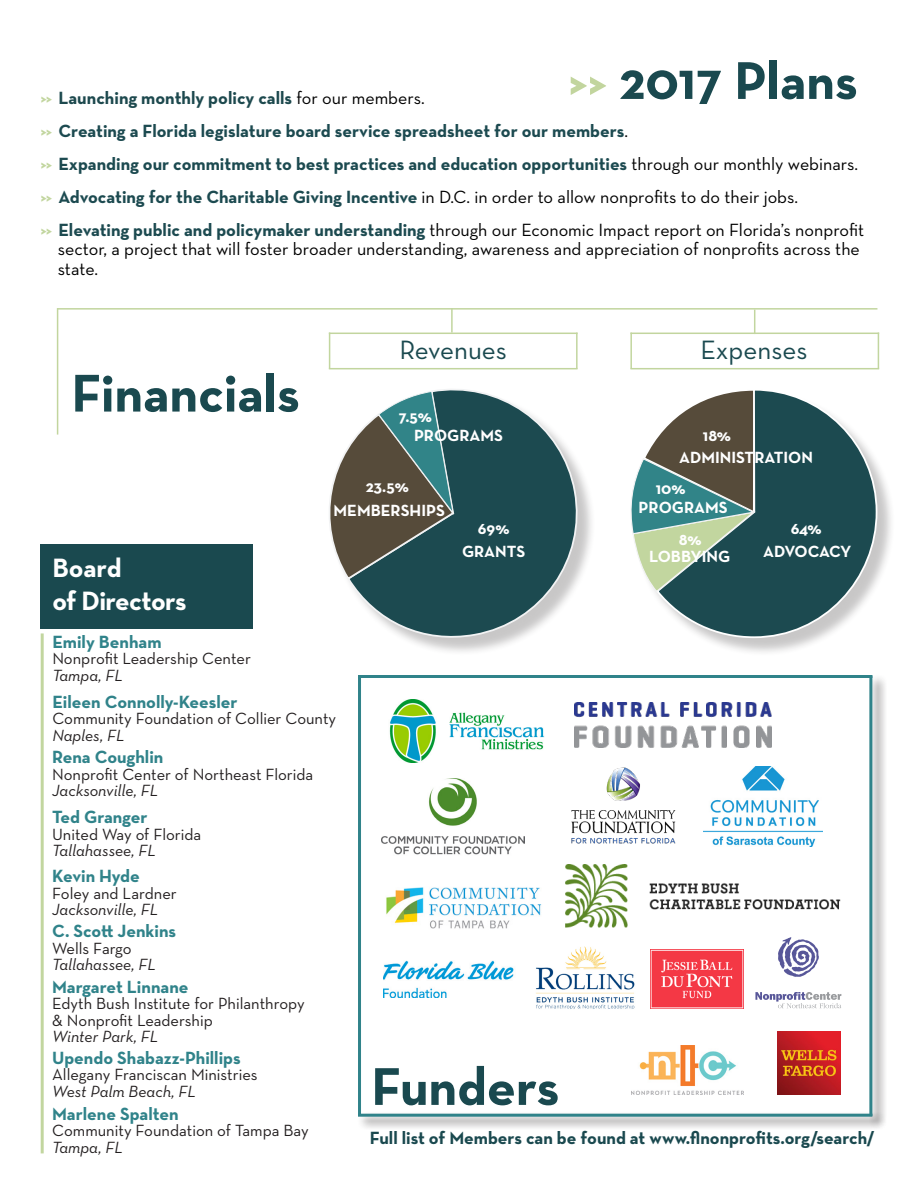
<style>
.page{position:relative;width:918px;height:1188px;background:#fff}
.page>*{position:absolute;margin:0;border:0;box-sizing:border-box;transform-origin:0 0}
.t1{font:700 54px "Neutraface Text";color:#1a494f}
.t2{font:27px "Neutraface Text";color:#1a494f}
.t3{font:700 27px "Neutraface Text";letter-spacing:-.02em;color:#fff}
.t4{font:18px/19.5px "Neutraface Text";color:#000}
.t5{font:700 18px "Neutraface Text";color:#1c4a50}
.t6{font:700 18px "Neutraface Text";color:#30838a}
.t7{font:700 18px "Neutraface Text";color:#1a494f}
.t8{font:700 18px "Neutraface Text";color:#1d494e}
.t9{font:16.5px "Neutraface Text";color:#231f20}
.t10{font:italic 16.5px "Neutraface Text";color:#231f20}
.t11{font:700 16.5px "Neutraface Text";color:#fff}
.t12{font:700 16.5px "Neutraface Text";letter-spacing:-.03em;color:#fff}
.s1{color:#c2d59e}
.s2{color:#c2d69f}
.s3{font-weight:400;color:#000}
.s4{font-weight:700;color:#c2d69f}
.s5{font-weight:700;color:#1c4a50}
</style>
<div class="page">
<div style="left:41px;top:544px;width:212px;height:85px;background:#1a494f"></div>
<div style="left:331px;top:391px;width:265px;height:265px;background:#231f20;opacity:.25"></div>
<svg style="left:346px;top:389px;width:243px;height:257px"></svg>
<svg style="left:329px;top:391px;width:127px;height:190px"></svg>
<div style="left:633px;top:391px;width:263px;height:266px;background:#231f20;opacity:.25"></div>
<svg style="left:655px;top:390px;width:223px;height:249px"></svg>
<svg style="left:631px;top:390px;width:125px;height:203px"></svg>
<img style="left:383px;top:961px;width:131px;height:36px">
<img style="left:381px;top:778px;width:143px;height:77px">
<svg style="left:778px;top:937px;width:41px;height:40px"></svg>
<svg style="left:755px;top:992px;width:86px;height:16px"></svg>
<img style="left:536px;top:946px;width:99px;height:63px">
<img style="left:389px;top:699px;width:156px;height:64px">
<img style="left:575px;top:703px;width:197px;height:44px">
<img style="left:703px;top:766px;width:119px;height:81px">
<img style="left:386px;top:887px;width:156px;height:42px">
<img style="left:565px;top:864px;width:276px;height:63px">
<img style="left:777px;top:1031px;width:64px;height:64px">
<img style="left:631px;top:1046px;width:112px;height:49px">
<img style="left:571px;top:767px;width:105px;height:77px">
<hr style="left:358px;top:677px;width:3px;height:438px;background:#30838a">
<hr style="left:358px;top:675px;width:514px;height:3px;background:#30838a">
<div style="left:357px;top:1111px;width:530px;height:20px;background:#231f20;opacity:.75"></div>
<hr style="left:358px;top:1114px;width:514px;height:3px;background:#30838a">
<hr style="left:41px;top:633px;width:3px;height:520px;background:#c2d69f">
<img style="left:650px;top:949px;width:93px;height:59px">
<div style="left:868px;top:674px;width:19px;height:456px;background:#231f20;opacity:.75"></div>
<hr style="left:869px;top:676px;width:3px;height:440px;background:#30838a">
<hr style="left:58px;top:308px;width:819px;height:2px;background:#c2d59e">
<hr style="left:451px;top:308px;width:2px;height:25px;background:#c2d69f">
<svg style="left:754px;top:310px;width:1px;height:23px"></svg>
<hr style="left:329px;top:333px;width:249px;height:1px;background:#c2d59e">
<hr style="left:329px;top:333px;width:1px;height:36px;background:#c2d69f">
<hr style="left:576px;top:333px;width:2px;height:36px;background:#c2d69f">
<hr style="left:630px;top:333px;width:249px;height:1px;background:#c2d59e">
<hr style="left:630px;top:333px;width:2px;height:36px;background:#c2d69f">
<hr style="left:878px;top:333px;width:1px;height:36px;background:#c2d69f">
<hr style="left:329px;top:368px;width:249px;height:1px;background:#c2d59e">
<hr style="left:630px;top:368px;width:249px;height:1px;background:#c2d59e">
<hr style="left:57px;top:308px;width:1px;height:127px;background:#c2d59e">
<p class="t1" style="left:569px;top:46px;width:291px"><span class="s1">&gt;&gt;</span> 2017 Plans</p>
<p class="t8" style="left:41px;top:86px;width:386px"><span class="s2">﹥&gt;</span> Launching monthly policy calls <span class="s3">for our members.</span></p>
<p class="t5" style="left:41px;top:119px;width:589px"><span class="s2">﹥&gt;</span> Creating a Florida legislature board service spreadsheet for our members<span class="s3">.</span></p>
<p class="t5" style="left:41px;top:152px;width:819px"><span class="s2">﹥&gt;</span> Expanding our commitment to best practices and education opportunities <span class="s3">through our monthly webinars.</span></p>
<p class="t4" style="left:41px;top:187px;width:759px"><span class="s4">﹥&gt;</span> <span class="s5">Advocating for the Charitable Giving Incentive</span> in D.C. in order to allow nonprofits to do their jobs.</p>
<p class="t4" style="left:58px;top:220px;width:808px;text-indent:-17px"><span class="s4">﹥&gt;</span> <span class="s5">Elevating public and policymaker understanding</span> through our Economic Impact report on Florida’s nonprofit sector, a project that will foster broader understanding, awareness and appreciation of nonprofits across the state.</p>
<p class="t1" style="left:71px;top:358px;width:230px">Financials</p>
<p class="t3" style="left:52px;top:550px;width:71px">Board</p>
<p class="t3" style="left:52px;top:583px;width:136px">of Directors</p>
<p class="t2" style="left:399px;top:333px;width:109px">Revenues</p>
<p class="t11" style="left:399px;top:405px;width:35px">7.5%</p>
<p class="t11" style="left:414px;top:425px;width:91px">PROGRAMS</p>
<p class="t11" style="left:366px;top:476px;width:45px">23.5%</p>
<p class="t11" style="left:334px;top:500px;width:113px">MEMBERSHIPS</p>
<p class="t11" style="left:478px;top:517px;width:33px">69%</p>
<p class="t11" style="left:462px;top:541px;width:65px">GRANTS</p>
<p class="t6" style="left:52px;top:630px;width:111px">Emily Benham</p>
<p class="t9" style="left:52px;top:648px;width:200px">Nonprofit Leadership Center</p>
<p class="t10" style="left:52px;top:665px;width:72px">Tampa, FL</p>
<p class="t6" style="left:52px;top:690px;width:187px">Eileen Connolly-Keesler</p>
<p class="t9" style="left:52px;top:708px;width:285px">Community Foundation of Collier County</p>
<p class="t10" style="left:52px;top:725px;width:74px">Naples, FL</p>
<p class="t6" style="left:52px;top:746px;width:113px">Rena Coughlin</p>
<p class="t9" style="left:52px;top:764px;width:263px">Nonprofit Center of Northeast Florida</p>
<p class="t10" style="left:52px;top:780px;width:108px">Jacksonville, FL</p>
<p class="t6" style="left:52px;top:806px;width:97px">Ted Granger</p>
<p class="t9" style="left:52px;top:824px;width:151px">United Way of Florida</p>
<p class="t10" style="left:52px;top:841px;width:105px">Tallahassee, FL</p>
<p class="t6" style="left:52px;top:865px;width:89px">Kevin Hyde</p>
<p class="t9" style="left:52px;top:883px;width:126px">Foley and Lardner</p>
<p class="t10" style="left:52px;top:899px;width:108px">Jacksonville, FL</p>
<p class="t6" style="left:52px;top:919px;width:125px">C. Scott Jenkins</p>
<p class="t9" style="left:52px;top:938px;width:81px">Wells Fargo</p>
<p class="t10" style="left:52px;top:954px;width:105px">Tallahassee, FL</p>
<p class="t2" style="left:700px;top:333px;width:109px">Expenses</p>
<p class="t11" style="left:703px;top:425px;width:30px">18%</p>
<p class="t11" style="left:679px;top:446px;width:135px">ADMINISTRATION</p>
<p class="t11" style="left:656px;top:478px;width:31px">10%</p>
<p class="t11" style="left:639px;top:497px;width:91px">PROGRAMS</p>
<p class="t11" style="left:791px;top:517px;width:33px">64%</p>
<p class="t11" style="left:679px;top:528px;width:24px">8%</p>
<p class="t11" style="left:649px;top:546px;width:83px">LOBBYING</p>
<p class="t12" style="left:763px;top:541px;width:90px">ADVOCACY</p>
<p class="t6" style="left:52px;top:975px;width:138px">Margaret Linnane</p>
<p class="t9" style="left:52px;top:993px;width:254px">Edyth Bush Institute for Philanthropy</p>
<p class="t9" style="left:52px;top:1010px;width:162px">&amp; Nonprofit Leadership</p>
<p class="t10" style="left:52px;top:1026px;width:108px">Winter Park, FL</p>
<p class="t6" style="left:52px;top:1046px;width:190px">Upendo Shabazz-Phillips</p>
<p class="t9" style="left:52px;top:1064px;width:207px">Allegany Franciscan Ministries</p>
<p class="t10" style="left:52px;top:1081px;width:145px">West Palm Beach, FL</p>
<p class="t6" style="left:52px;top:1102px;width:128px">Marlene Spalten</p>
<p class="t9" style="left:52px;top:1120px;width:258px">Community Foundation of Tampa Bay</p>
<p class="t10" style="left:52px;top:1137px;width:72px">Tampa, FL</p>
<p class="t1" style="left:371px;top:1052px;width:189px">Funders</p>
<p class="t7" style="left:370px;top:1126px;width:506px">Full list of Members can be found at www.flnonprofits.org/search/</p>
</div>
